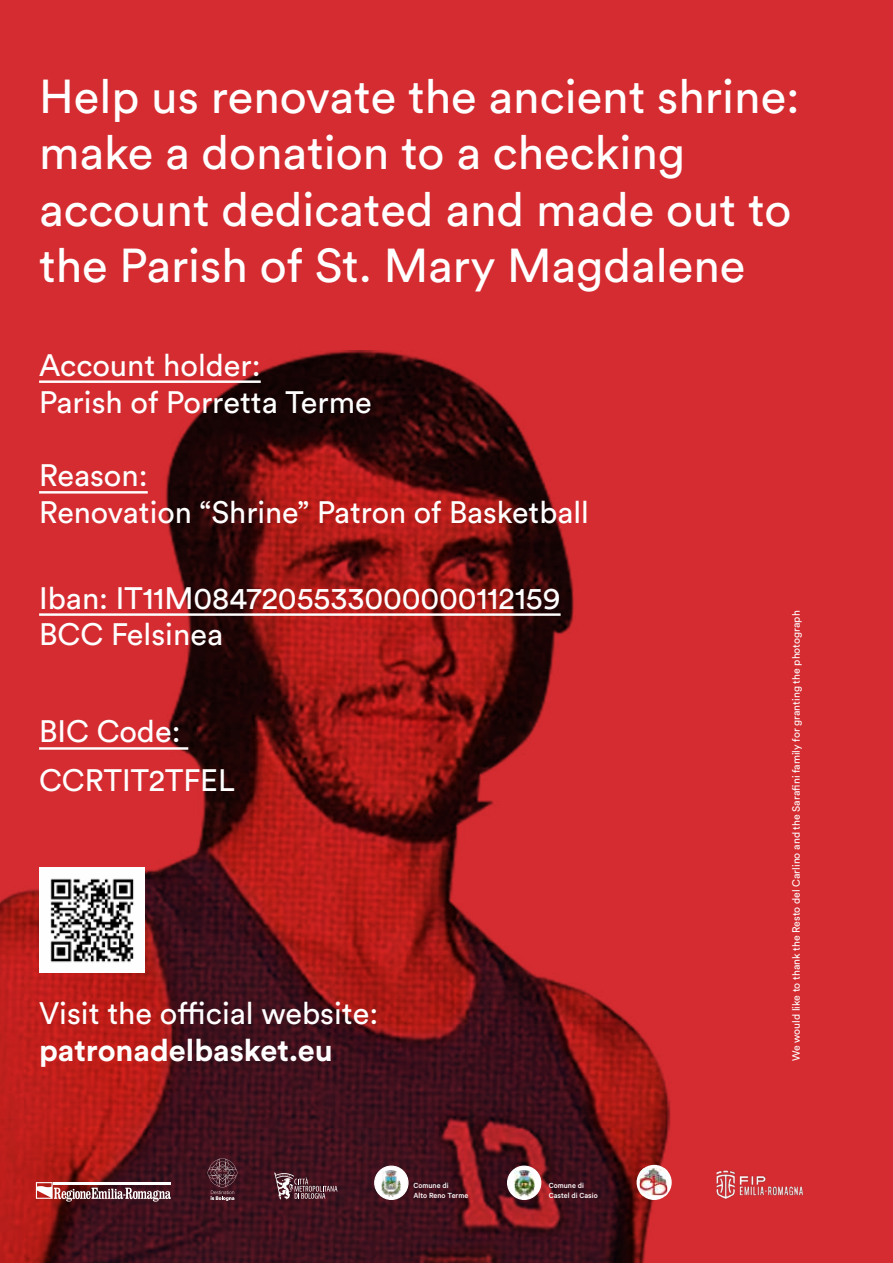
<style>
.page{position:relative;width:893px;height:1263px;background:#d42c31}
.page>*{position:absolute;margin:0;border:0;box-sizing:border-box;transform-origin:0 0}
.t1{font:47.1px/56.6px "Circular Std";color:#fff}
.t2{font:30.75px/36.9px "Circular Std";color:#fff}
.t3{font:700 30.75px "Circular Std";color:#fff}
.t4{font:10.5px "Circular Std";color:#fff}
.t5{font:500 8.4px/10.1px "Calibre";color:#fff}
</style>
<div class="page">
<img style="left:0;top:351px;width:671px;height:912px">
<hr style="left:39px;top:380px;width:222px;height:3px;background:#fff">
<hr style="left:39px;top:491px;width:109px;height:3px;background:#fff">
<hr style="left:39px;top:613px;width:522px;height:3px;background:#fff">
<hr style="left:39px;top:747px;width:149px;height:3px;background:#fff">
<img style="left:39px;top:867px;width:106px;height:106px">
<svg style="left:36px;top:1182px;width:135px;height:19px"></svg>
<svg style="left:274px;top:1172px;width:63px;height:28px"></svg>
<svg style="left:208px;top:1158px;width:29px;height:43px"></svg>
<div style="left:375px;top:1166px;width:33px;height:33px;background:#fff;border-radius:50%"></div>
<img style="left:382px;top:1170px;width:19px;height:27px">
<div style="left:374px;top:1165px;width:35px;height:35px;border:1px solid #fff;border-radius:50%"></div>
<div style="left:508px;top:1166px;width:33px;height:33px;background:#fff;border-radius:50%"></div>
<img style="left:514px;top:1170px;width:20px;height:27px">
<div style="left:507px;top:1165px;width:34px;height:35px;border:1px solid #fff;border-radius:50%"></div>
<img style="left:716px;top:1170px;width:87px;height:30px">
<svg style="left:637px;top:1165px;width:35px;height:35px"></svg>
<img style="left:640px;top:1168px;width:27px;height:27px">
<h1 class="t1" style="left:39px;top:67px;width:762px">Help us renovate the ancient shrine: make a donation to a checking account dedicated and made out to the Parish of St. Mary Magdalene</h1>
<p class="t2" style="left:39px;top:346px;width:334px">Account holder:<br>Parish of Porretta Terme</p>
<p class="t2" style="left:39px;top:457px;width:551px">Reason:<br>Renovation “Shrine” Patron of Basketball</p>
<p class="t2" style="left:39px;top:579px;width:523px">Iban: IT11M0847205533000000112159<br>BCC Felsinea</p>
<p class="t2" style="left:39px;top:707px;width:197px;line-height:48.4px">BIC Code:<br>CCRTIT2TFEL</p>
<p class="t2" style="left:39px;top:994px;width:341px">Visit the official website:</p>
<p class="t3" style="left:39px;top:1030px;width:295px">patronadelbasket.eu</p>
<p class="t5" style="left:413px;top:1180px;width:56px">Comune di<br>Alto Reno Terme</p>
<p class="t5" style="left:549px;top:1180px;width:50px">Comune di<br>Castel di Casio</p>
<p class="t4" style="left:790px;top:1061px;width:452px;rotate:-90deg">We would like to thank the Resto del Carlino and the Sarafini family for granting the photograph</p>
</div>
